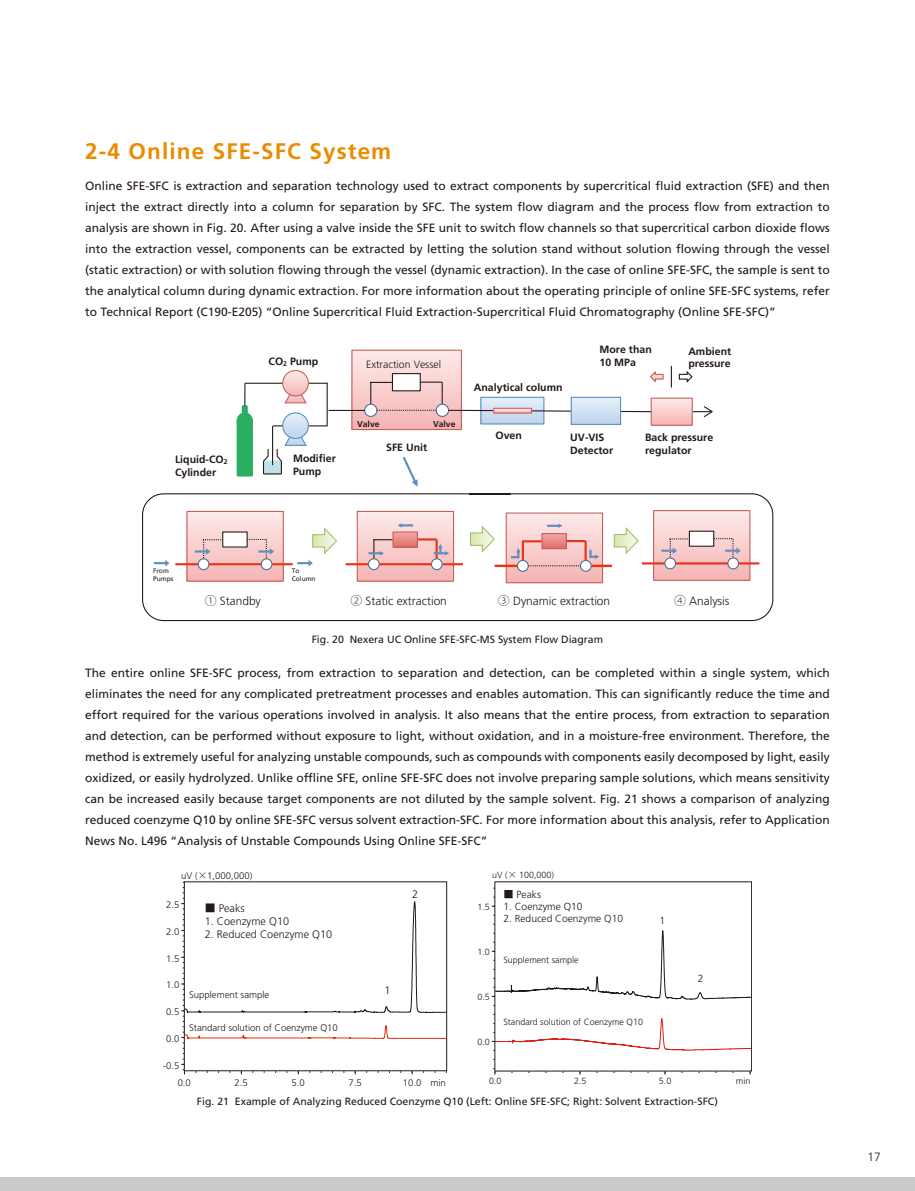
<style>
.page{position:relative;width:915px;height:1191px;background:#fff}
.page>*{position:absolute;margin:0;border:0;box-sizing:border-box;transform-origin:0 0}
.t1{font:700 22.5px "Frutiger LT Std";letter-spacing:.05em;color:#ea8c00}
.t2{font:12px/21px "Frutiger LT Std";color:#231916;text-align:justify}
.t3{font:300 12px "Frutiger LT Std";color:#231916}
.t4{font:300 11.85px "Frutiger LT Std";color:#231916}
.t5{font:300 10.95px "Frutiger LT Std";color:#231916}
.t6{font:10.5px "Frutiger LT Std";color:#231916}
.t7{font:700 10.5px/12.8px "Frutiger LT Std";color:#231916}
.t8{font:300 10.5px "Frutiger LT Std";color:#231916}
.t9{font:300 10.2px "Frutiger LT Std";color:#231916}
.t10{font:300 9.6px "Frutiger LT Std";color:#231916}
.t11{font:300 9px "Frutiger LT Std";color:#231916}
.t12{font:700 8.55px "Frutiger LT Std";color:#231916}
.t13{font:6.6px/7.9px "Frutiger LT Std";color:#231916}
.s1{font-family:"Koz Go Pro"}
</style>
<div class="page">
<hr style="left:245px;top:383px;width:82px;height:1px;background:#231916">
<div style="left:352px;top:350px;width:109px;height:79px;background:linear-gradient(to bottom,#fdebea,#f4b4b4)"></div>
<div style="left:351px;top:350px;width:111px;height:80px;border:1px solid #c46059"></div>
<svg style="left:482px;top:413px;width:60px;height:9px"></svg>
<div style="left:480px;top:397px;width:64px;height:27px;border:1px solid #5a8cbd"></div>
<svg style="left:692px;top:406px;width:20px;height:11px"></svg>
<svg style="left:652px;top:399px;width:38px;height:25px"></svg>
<div style="left:650px;top:397px;width:42px;height:29px;border:1px solid #c46059"></div>
<div style="left:238px;top:413px;width:14px;height:15px;background:#2aaf62;border-radius:50%"></div>
<div style="left:236px;top:412px;width:17px;height:17px;border:2px solid #2aaf62;border-radius:50%"></div>
<div style="left:242px;top:405px;width:6px;height:16px;border:2px solid #2aaf62"></div>
<div style="left:238px;top:421px;width:14px;height:54px;background:#2aaf62"></div>
<div style="left:236px;top:420px;width:17px;height:56px;border:2px solid #2aaf62"></div>
<svg style="left:244px;top:383px;width:1px;height:23px"></svg>
<hr style="left:273px;top:425px;width:54px;height:1px;background:#231916">
<hr style="left:326px;top:383px;width:1px;height:43px;background:#231916">
<svg style="left:670px;top:366px;width:1px;height:21px"></svg>
<svg style="left:678px;top:370px;width:15px;height:13px"></svg>
<svg style="left:283px;top:389px;width:25px;height:15px"></svg>
<svg style="left:282px;top:370px;width:26px;height:26px"></svg>
<div style="left:282px;top:370px;width:27px;height:26px;border:1px solid #c46059;border-radius:50%"></div>
<svg style="left:263px;top:425px;width:45px;height:49px"></svg>
<svg style="left:282px;top:413px;width:26px;height:25px"></svg>
<div style="left:282px;top:412px;width:27px;height:27px;border:1px solid #5a8cbd;border-radius:50%"></div>
<div style="left:364px;top:404px;width:13px;height:12px;background:#fff;border-radius:50%"></div>
<div style="left:364px;top:404px;width:13px;height:13px;border:1px solid #476e97;border-radius:50%"></div>
<svg style="left:436px;top:404px;width:12px;height:12px"></svg>
<div style="left:435px;top:404px;width:14px;height:13px;border:1px solid #476e97;border-radius:50%"></div>
<div style="left:571px;top:397px;width:49px;height:27px;background:#c7d9f0"></div>
<div style="left:570px;top:397px;width:51px;height:28px;border:1px solid #5a8cbd"></div>
<svg style="left:370px;top:369px;width:294px;height:44px"></svg>
<svg style="left:142px;top:493px;width:631px;height:128px"></svg>
<hr style="left:328px;top:410px;width:37px;height:1px;background:#231916">
<svg style="left:402px;top:456px;width:16px;height:31px"></svg>
<svg style="left:491px;top:924px;width:260px;height:150px"></svg>
<svg style="left:181px;top:882px;width:266px;height:192px"></svg>
<div style="left:184px;top:881px;width:263px;height:190px;border:1px solid #231916"></div>
<div style="left:0;top:1177px;width:914px;height:14px;background:#c9cacb"></div>
<h1 class="t1" style="left:85px;top:138px;width:307px">2-4 Online SFE-SFC System</h1>
<p class="t2" style="left:85px;top:175px;width:746px">Online SFE-SFC is extraction and separation technology used to extract components by supercritical fluid extraction (SFE) and then inject the extract directly into a column for separation by SFC. The system flow diagram and the process flow from extraction to analysis are shown in Fig. 20. After using a valve inside the SFE unit to switch flow channels so that supercritical carbon dioxide flows into the extraction vessel, components can be extracted by letting the solution stand without solution flowing through the vessel (static extraction) or with solution flowing through the vessel (dynamic extraction). In the case of online SFE-SFC, the sample is sent to the analytical column during dynamic extraction. For more information about the operating principle of online SFE-SFC systems, refer to Technical Report (C190-E205) “Online Supercritical Fluid Extraction-Supercritical Fluid Chromatography (Online SFE-SFC)”</p>
<p class="t7" style="left:175px;top:453px;width:54px">Liquid-CO<sub>2<br></sub>Cylinder</p>
<p class="t7" style="left:268px;top:355px;width:51px">CO<sub>2</sub> Pump</p>
<p class="t7" style="left:293px;top:452px;width:44px">Modifier<br>Pump</p>
<p class="t7" style="left:599px;top:343px;width:54px">More than</p>
<p class="t8" style="left:366px;top:358px;width:77px">Extraction Vessel</p>
<p class="t7" style="left:599px;top:356px;width:38px">10 MPa</p>
<p class="t12" style="left:357px;top:418px;width:24px">Valve</p>
<p class="t12" style="left:433px;top:418px;width:24px">Valve</p>
<p class="t7" style="left:473px;top:380px;width:90px">Analytical column</p>
<p class="t7" style="left:688px;top:345px;width:44px">Ambient pressure</p>
<p class="t7" style="left:386px;top:441px;width:43px">SFE Unit</p>
<p class="t7" style="left:495px;top:429px;width:28px">Oven</p>
<p class="t7" style="left:570px;top:431px;width:44px">UV-VIS<br>Detector</p>
<p class="t7" style="left:645px;top:431px;width:70px">Back pressure regulator</p>
<p class="t13" style="left:153px;top:566px;width:22px">From<br>Pumps</p>
<p class="t13" style="left:292px;top:566px;width:25px">To<br>Column</p>
<p class="t4" style="left:205px;top:594px;width:58px"><span class="s1">①</span> Standby</p>
<p class="t4" style="left:350px;top:594px;width:98px"><span class="s1">②</span> Static extraction</p>
<p class="t4" style="left:497px;top:594px;width:114px"><span class="s1">③</span> Dynamic extraction</p>
<p class="t4" style="left:673px;top:594px;width:57px"><span class="s1">④</span> Analysis</p>
<p class="t6" style="left:311px;top:633px;width:293px">Fig. 20 Nexera UC Online SFE-SFC-MS System Flow Diagram</p>
<p class="t2" style="left:85px;top:662px;width:746px">The entire online SFE-SFC process, from extraction to separation and detection, can be completed within a single system, which eliminates the need for any complicated pretreatment processes and enables automation. This can significantly reduce the time and effort required for the various operations involved in analysis. It also means that the entire process, from extraction to separation and detection, can be performed without exposure to light, without oxidation, and in a moisture-free environment. Therefore, the method is extremely useful for analyzing unstable compounds, such as compounds with components easily decomposed by light, easily oxidized, or easily hydrolyzed. Unlike offline SFE, online SFE-SFC does not involve preparing sample solutions, which means sensitivity can be increased easily because target components are not diluted by the sample solvent. Fig. 21 shows a comparison of analyzing reduced coenzyme Q10 by online SFE-SFC versus solvent extraction-SFC. For more information about this analysis, refer to Application News No. L496 “Analysis of Unstable Compounds Using Online SFE-SFC”</p>
<p class="t10" style="left:181px;top:870px;width:73px">uV (<span class="s1">×</span>1,000,000)</p>
<p class="t10" style="left:166px;top:899px;width:15px">2.5</p>
<p class="t10" style="left:166px;top:926px;width:15px">2.0</p>
<p class="t10" style="left:166px;top:952px;width:15px">1.5</p>
<p class="t10" style="left:166px;top:979px;width:15px">1.0</p>
<p class="t10" style="left:166px;top:1006px;width:15px">0.5</p>
<p class="t10" style="left:166px;top:1033px;width:15px">0.0</p>
<p class="t10" style="left:163px;top:1059px;width:18px">-0.5</p>
<p class="t5" style="left:205px;top:901px;width:42px"><span class="s1">■</span> Peaks</p>
<p class="t5" style="left:205px;top:914px;width:86px">1. Coenzyme Q10</p>
<p class="t5" style="left:205px;top:928px;width:129px">2. Reduced Coenzyme Q10</p>
<p class="t10" style="left:189px;top:989px;width:82px">Supplement sample</p>
<p class="t10" style="left:189px;top:1022px;width:150px">Standard solution of Coenzyme Q10</p>
<p class="t5" style="left:412px;top:888px;width:8px">2</p>
<p class="t5" style="left:384px;top:984px;width:8px">1</p>
<p class="t10" style="left:178px;top:1077px;width:15px">0.0</p>
<p class="t10" style="left:234px;top:1077px;width:15px">2.5</p>
<p class="t10" style="left:291px;top:1077px;width:15px">5.0</p>
<p class="t10" style="left:348px;top:1077px;width:15px">7.5</p>
<p class="t10" style="left:402px;top:1077px;width:45px">10.0 min</p>
<p class="t11" style="left:492px;top:870px;width:63px">uV (<span class="s1">×</span> 100,000)</p>
<p class="t11" style="left:477px;top:902px;width:14px">1.5</p>
<p class="t11" style="left:477px;top:947px;width:14px">1.0</p>
<p class="t11" style="left:477px;top:991px;width:14px">0.5</p>
<p class="t11" style="left:477px;top:1036px;width:14px">0.0</p>
<p class="t9" style="left:503px;top:888px;width:39px"><span class="s1">■</span> Peaks</p>
<p class="t9" style="left:503px;top:900px;width:81px">1. Coenzyme Q10</p>
<p class="t9" style="left:503px;top:913px;width:121px">2. Reduced Coenzyme Q10</p>
<p class="t9" style="left:659px;top:914px;width:7px">1</p>
<p class="t11" style="left:503px;top:955px;width:77px">Supplement sample</p>
<p class="t11" style="left:503px;top:1016px;width:141px">Standard solution of Coenzyme Q10</p>
<p class="t9" style="left:697px;top:972px;width:7px">2</p>
<p class="t11" style="left:489px;top:1075px;width:14px">0.0</p>
<p class="t11" style="left:574px;top:1075px;width:14px">2.5</p>
<p class="t11" style="left:658px;top:1075px;width:14px">5.0</p>
<p class="t11" style="left:735px;top:1075px;width:16px">min</p>
<p class="t6" style="left:197px;top:1095px;width:522px">Fig. 21 Example of Analyzing Reduced Coenzyme Q10 (Left: Online SFE-SFC; Right: Solvent Extraction-SFC)</p>
<p class="t3" style="left:867px;top:1150px;width:15px">17</p>
</div>
